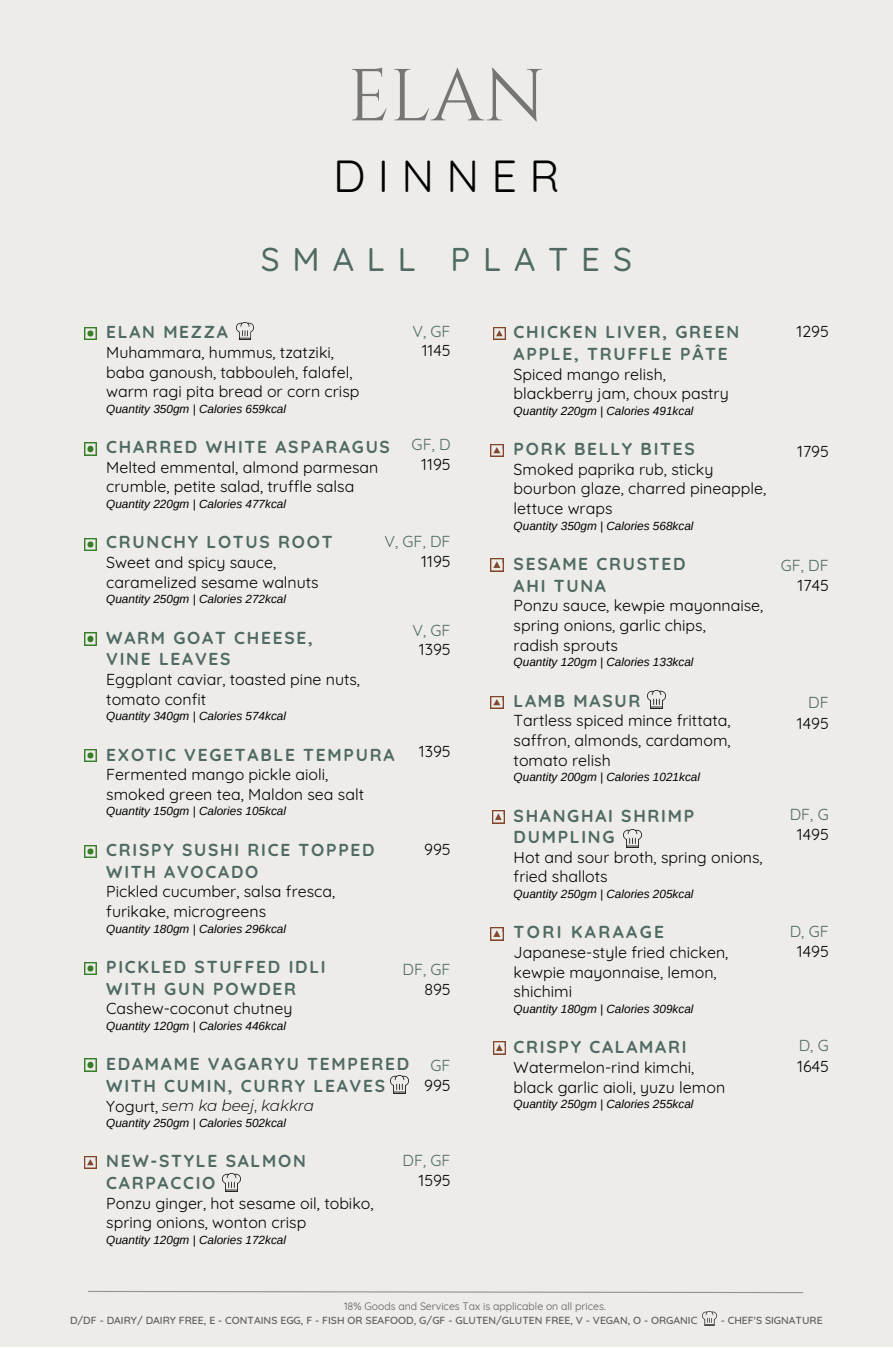
<style>
.page{position:relative;width:893px;height:1348px;background:#fff}
.page>*{position:absolute;margin:0;border:0;box-sizing:border-box;transform-origin:0 0}
.t1{font:73.5px "Cinzel";color:#757575}
.t2{font:45px "Quicksand";letter-spacing:.275em;color:#000}
.t3{font:500 33px "Quicksand";letter-spacing:.39em;color:#4f6a64}
.t4{font:700 17.4px/21.6px "Quicksand";letter-spacing:.1em;color:#4f6a64}
.t5{font:700 17.4px "Quicksand";letter-spacing:.135em;color:#4f6a64}
.t6{font:15.9px/19.6px "Quicksand";color:#000}
.t7{font:15.9px "Quicksand";color:#4f6a64}
.t8{font:italic 300 15.3px "Montserrat";color:#000}
.t9{font:italic 11.85px "Arimo";color:#000}
.t10{font:500 10.5px "Quicksand";color:#5a5a5a}
.t11{font:10.5px "Quicksand";color:#5a5a5a}
.s1{font-family:"Quicksand";font-weight:400;font-style:normal;font-size:15.9px}
.s2{font-style:normal}
</style>
<div class="page">
<div style="left:0;top:0;width:892px;height:1347px;background:#edece8"></div>
<svg style="left:490px;top:928px;width:13px;height:12px"></svg>
<svg style="left:492px;top:811px;width:13px;height:12px"></svg>
<svg style="left:490px;top:696px;width:13px;height:12px"></svg>
<svg style="left:85px;top:327px;width:12px;height:13px"></svg>
<svg style="left:493px;top:1042px;width:12px;height:12px"></svg>
<svg style="left:85px;top:443px;width:12px;height:12px"></svg>
<svg style="left:85px;top:538px;width:12px;height:13px"></svg>
<svg style="left:85px;top:633px;width:12px;height:12px"></svg>
<svg style="left:85px;top:749px;width:12px;height:12px"></svg>
<svg style="left:85px;top:845px;width:12px;height:12px"></svg>
<svg style="left:85px;top:962px;width:12px;height:12px"></svg>
<svg style="left:85px;top:1059px;width:12px;height:12px"></svg>
<svg style="left:490px;top:559px;width:13px;height:12px"></svg>
<svg style="left:490px;top:444px;width:13px;height:12px"></svg>
<svg style="left:493px;top:327px;width:12px;height:13px"></svg>
<svg style="left:85px;top:1156px;width:12px;height:12px"></svg>
<img style="left:647px;top:690px;width:18px;height:18px">
<img style="left:623px;top:829px;width:18px;height:18px">
<img style="left:390px;top:1075px;width:18px;height:18px">
<img style="left:236px;top:322px;width:17px;height:17px">
<img style="left:222px;top:1174px;width:18px;height:18px">
<svg style="left:87px;top:1290px;width:717px;height:3px"></svg>
<img style="left:702px;top:1311px;width:15px;height:15px">
<p class="t1" style="left:347px;top:49px;width:199px">ELAN</p>
<p class="t2" style="left:333px;top:147px;width:228px">DINNER</p>
<p class="t3" style="left:261px;top:238px;width:372px">SMALL PLATES</p>
<p class="t7" style="left:412px;top:321px;width:40px">V, GF</p>
<p class="t6" style="left:421px;top:340px;width:30px">1145</p>
<p class="t4" style="left:106px;top:321px;width:123px">ELAN MEZZA</p>
<p class="t6" style="left:106px;top:342px;width:229px">Muhammara, hummus, tzatziki,</p>
<p class="t6" style="left:106px;top:362px;width:248px">baba ganoush, tabbouleh, falafel,</p>
<p class="t6" style="left:106px;top:381px;width:255px">warm ragi pita bread or corn crisp</p>
<p class="t9" style="left:106px;top:402px;width:181px">Quantity 350gm | Calories 659kcal</p>
<p class="t4" style="left:106px;top:436px;width:285px">CHARRED WHITE ASPARAGUS</p>
<p class="t6" style="left:106px;top:457px;width:273px">Melted emmental, almond parmesan crumble, petite salad, truffle salsa</p>
<p class="t9" style="left:106px;top:497px;width:181px">Quantity 220gm | Calories 477kcal</p>
<p class="t4" style="left:106px;top:531px;width:228px">CRUNCHY LOTUS ROOT</p>
<p class="t6" style="left:106px;top:552px;width:171px">Sweet and spicy sauce,</p>
<p class="t6" style="left:106px;top:572px;width:214px">caramelized sesame walnuts</p>
<p class="t9" style="left:106px;top:593px;width:181px">Quantity 250gm | Calories 272kcal</p>
<p class="t4" style="left:106px;top:626px;width:208px">WARM GOAT CHEESE,</p>
<p class="t4" style="left:106px;top:648px;width:126px">VINE LEAVES</p>
<p class="t6" style="left:106px;top:669px;width:255px">Eggplant caviar, toasted pine nuts, tomato confit</p>
<p class="t9" style="left:106px;top:709px;width:181px">Quantity 340gm | Calories 574kcal</p>
<p class="t4" style="left:106px;top:743px;width:289px">EXOTIC VEGETABLE TEMPURA</p>
<p class="t6" style="left:106px;top:764px;width:223px">Fermented mango pickle aioli,</p>
<p class="t6" style="left:106px;top:784px;width:259px">smoked green tea, Maldon sea salt</p>
<p class="t9" style="left:106px;top:805px;width:181px">Quantity 150gm | Calories 105kcal</p>
<p class="t7" style="left:411px;top:434px;width:40px">GF, D</p>
<p class="t6" style="left:421px;top:454px;width:31px">1195</p>
<p class="t7" style="left:384px;top:531px;width:68px">V, GF, DF</p>
<p class="t6" style="left:421px;top:551px;width:31px">1195</p>
<p class="t7" style="left:412px;top:620px;width:40px">V, GF</p>
<p class="t6" style="left:419px;top:639px;width:33px">1395</p>
<p class="t6" style="left:419px;top:741px;width:33px">1395</p>
<p class="t4" style="left:106px;top:839px;width:270px">CRISPY SUSHI RICE TOPPED</p>
<p class="t4" style="left:106px;top:860px;width:153px">WITH AVOCADO</p>
<p class="t6" style="left:106px;top:882px;width:230px">Pickled cucumber, salsa fresca,</p>
<p class="t6" style="left:106px;top:901px;width:161px">furikake, microgreens</p>
<p class="t9" style="left:106px;top:922px;width:181px">Quantity 180gm | Calories 296kcal</p>
<p class="t4" style="left:106px;top:956px;width:221px">PICKLED STUFFED IDLI</p>
<p class="t4" style="left:106px;top:977px;width:191px">WITH GUN POWDER</p>
<p class="t6" style="left:106px;top:998px;width:188px">Cashew-coconut chutney</p>
<p class="t9" style="left:106px;top:1019px;width:181px">Quantity 120gm | Calories 446kcal</p>
<p class="t4" style="left:106px;top:1053px;width:304px">EDAMAME VAGARYU TEMPERED<br>WITH CUMIN, CURRY LEAVES</p>
<p class="t8" style="left:106px;top:1096px;width:209px"><span class="s1">Yogurt,</span> sem ka beej<span class="s2">,</span> kakkra</p>
<p class="t9" style="left:106px;top:1116px;width:181px">Quantity 250gm | Calories 502kcal</p>
<p class="t4" style="left:106px;top:1150px;width:201px">NEW-STYLE SALMON</p>
<p class="t4" style="left:106px;top:1172px;width:111px">CARPACCIO</p>
<p class="t6" style="left:106px;top:1193px;width:269px">Ponzu ginger, hot sesame oil, tobiko,</p>
<p class="t6" style="left:106px;top:1212px;width:201px">spring onions, wonton crisp</p>
<p class="t9" style="left:106px;top:1233px;width:181px">Quantity 120gm | Calories 172kcal</p>
<p class="t6" style="left:424px;top:839px;width:28px">995</p>
<p class="t7" style="left:402px;top:958px;width:50px">DF, GF</p>
<p class="t6" style="left:424px;top:979px;width:28px">895</p>
<p class="t7" style="left:430px;top:1055px;width:22px">GF</p>
<p class="t6" style="left:424px;top:1075px;width:28px">995</p>
<p class="t7" style="left:402px;top:1150px;width:50px">DF, GF</p>
<p class="t6" style="left:418px;top:1170px;width:34px">1595</p>
<p class="t4" style="left:513px;top:321px;width:227px">CHICKEN LIVER, GREEN<br>APPLE, TRUFFLE PÂTE</p>
<p class="t6" style="left:513px;top:364px;width:154px">Spiced mango relish,</p>
<p class="t6" style="left:513px;top:383px;width:216px">blackberry jam, choux pastry</p>
<p class="t9" style="left:513px;top:404px;width:181px">Quantity 220gm | Calories 491kcal</p>
<p class="t4" style="left:513px;top:438px;width:183px">PORK BELLY BITES</p>
<p class="t6" style="left:513px;top:459px;width:254px">Smoked paprika rub, sticky bourbon glaze, charred pineapple, lettuce wraps</p>
<p class="t9" style="left:513px;top:519px;width:181px">Quantity 350gm | Calories 568kcal</p>
<p class="t4" style="left:513px;top:553px;width:173px">SESAME CRUSTED</p>
<p class="t4" style="left:513px;top:574px;width:94px">AHI TUNA</p>
<p class="t6" style="left:513px;top:595px;width:251px">Ponzu sauce, kewpie mayonnaise, spring onions, garlic chips,</p>
<p class="t6" style="left:513px;top:635px;width:106px">radish sprouts</p>
<p class="t9" style="left:513px;top:656px;width:181px">Quantity 120gm | Calories 133kcal</p>
<p class="t4" style="left:513px;top:689px;width:128px">LAMB MASUR</p>
<p class="t6" style="left:513px;top:710px;width:218px;text-align:justify">Tartless spiced mince frittata, saffron, almonds, cardamom, tomato relish</p>
<p class="t9" style="left:513px;top:770px;width:188px">Quantity 200gm | Calories 1021kcal</p>
<p class="t4" style="left:513px;top:804px;width:182px">SHANGHAI SHRIMP<br>DUMPLING</p>
<p class="t6" style="left:513px;top:847px;width:250px">Hot and sour broth, spring onions, fried shallots</p>
<p class="t9" style="left:513px;top:887px;width:181px">Quantity 250gm | Calories 205kcal</p>
<p class="t5" style="left:513px;top:921px;width:152px">TORI KARAAGE</p>
<p class="t6" style="left:513px;top:942px;width:216px">Japanese-style fried chicken, kewpie mayonnaise, lemon, shichimi</p>
<p class="t9" style="left:513px;top:1002px;width:181px">Quantity 180gm | Calories 309kcal</p>
<p class="t4" style="left:513px;top:1036px;width:174px">CRISPY CALAMARI</p>
<p class="t6" style="left:513px;top:1057px;width:182px">Watermelon-rind kimchi,</p>
<p class="t6" style="left:513px;top:1077px;width:213px">black garlic aioli, yuzu lemon</p>
<p class="t9" style="left:513px;top:1097px;width:181px">Quantity 250gm | Calories 255kcal</p>
<p class="t6" style="left:796px;top:322px;width:34px">1295</p>
<p class="t6" style="left:797px;top:441px;width:33px">1795</p>
<p class="t7" style="left:780px;top:555px;width:50px">GF, DF</p>
<p class="t6" style="left:797px;top:576px;width:33px">1745</p>
<p class="t7" style="left:808px;top:692px;width:22px">DF</p>
<p class="t6" style="left:796px;top:713px;width:33px">1495</p>
<p class="t7" style="left:789px;top:804px;width:40px">DF, G</p>
<p class="t6" style="left:796px;top:824px;width:33px">1495</p>
<p class="t7" style="left:789px;top:921px;width:40px">D, GF</p>
<p class="t6" style="left:796px;top:941px;width:33px">1495</p>
<p class="t7" style="left:798px;top:1035px;width:31px">D, G</p>
<p class="t6" style="left:797px;top:1056px;width:33px">1645</p>
<p class="t11" style="left:344px;top:1299px;width:263px">18% Goods and Services Tax is applicable on all prices.</p>
<p class="t10" style="left:70px;top:1313px;width:629px">D/DF - DAIRY/ DAIRY FREE, E - CONTAINS EGG, F - FISH OR SEAFOOD, G/GF - GLUTEN/GLUTEN FREE, V - VEGAN, O - ORGANIC</p>
<p class="t10" style="left:720px;top:1313px;width:103px">- CHEF'S SIGNATURE</p>
</div>
